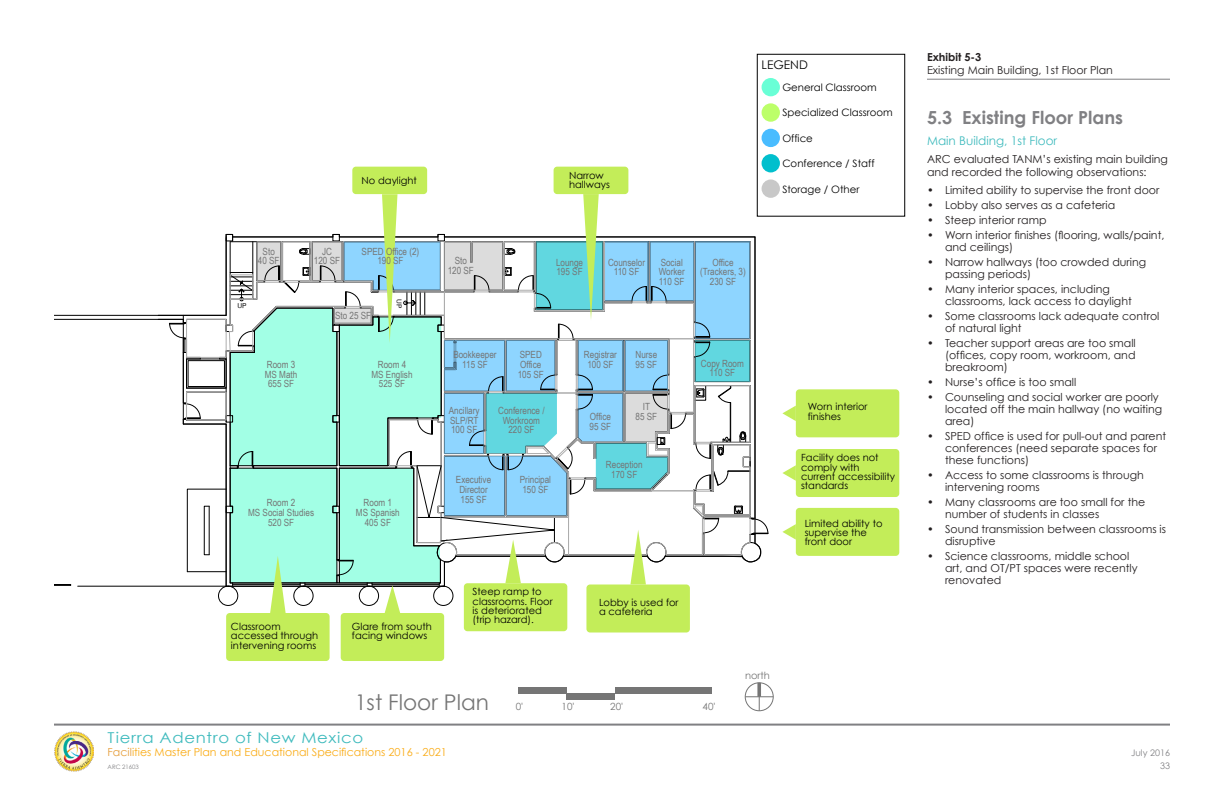
<style>
.page{position:relative;width:1224px;height:792px;background:#fff}
.page>*{position:absolute;margin:0;border:0;box-sizing:border-box;transform-origin:0 0}
.t1{font:21.6px "Century Gothic";color:#757575}
.Heading_2{font:700 18px "Century Gothic";color:#808083}
.t2{font:15px "Century Gothic";letter-spacing:.04em;color:#40bbbe;scale:1.1 1}
.Heading_3{font:12px "Century Gothic";color:#40bbbe}
.t3{font:11.9px "Century Gothic";color:#000}
.Exhibit{font:11px/12px "Century Gothic";color:#231f20}
.t4{font:11px "Century Gothic";color:#faac17}
.t5{font:10.2px "Century Gothic";color:#000}
.t6{font:9.9px/9.7px "Arial Narrow";color:#757575;text-align:center}
.t7{font:9.9px/9.4px "Century Gothic";color:#000}
.t8{font:9.9px "Century Gothic";color:#757575}
.t9{font:9px "Century Gothic";color:#808083}
.t10{font:6px "Century Gothic";color:#808083}
.s1{font-weight:700}
.s2{font-size:10.8px;color:#000}
.s3{color:#e59d3a}
</style>
<div class="page">
<hr style="left:54px;top:724px;width:1116px;height:2px;background:#808083">
<img style="left:54px;top:731px;width:39px;height:41px">
<div style="left:352px;top:167px;width:75px;height:27px;background:#c3ed59;border-radius:4px"></div>
<div style="left:554px;top:167px;width:74px;height:27px;background:#c3ed59;border-radius:4px"></div>
<svg style="left:782px;top:406px;width:14px;height:15px"></svg>
<div style="left:796px;top:389px;width:103px;height:48px;background:#c3ed59;border-radius:4px"></div>
<svg style="left:782px;top:524px;width:14px;height:16px"></svg>
<div style="left:796px;top:508px;width:103px;height:48px;background:#c3ed59;border-radius:4px"></div>
<svg style="left:782px;top:465px;width:14px;height:16px"></svg>
<div style="left:796px;top:449px;width:103px;height:48px;background:#c3ed59;border-radius:4px"></div>
<div style="left:586px;top:585px;width:104px;height:48px;background:#c3ed59;border-radius:4px"></div>
<div style="left:464px;top:583px;width:103px;height:48px;background:#c3ed59;border-radius:4px"></div>
<div style="left:341px;top:613px;width:103px;height:48px;background:#c3ed59;border-radius:4px"></div>
<div style="left:226px;top:613px;width:104px;height:48px;background:#c3ed59;border-radius:4px"></div>
<div style="left:615px;top:687px;width:97px;height:6px;background:#757575"></div>
<div style="left:518px;top:687px;width:49px;height:6px;background:#757575"></div>
<div style="left:567px;top:693px;width:48px;height:7px;background:#757575"></div>
<svg style="left:745px;top:683px;width:28px;height:28px"></svg>
<svg style="left:757px;top:683px;width:4px;height:14px"></svg>
<div style="left:757px;top:54px;width:148px;height:162px;border:1px solid #000"></div>
<div style="left:762px;top:129px;width:18px;height:18px;background:#49bcff;border-radius:50%"></div>
<div style="left:762px;top:78px;width:18px;height:18px;background:#69ffd6;border-radius:50%"></div>
<div style="left:762px;top:103px;width:18px;height:19px;background:#bcff69;border-radius:50%"></div>
<div style="left:762px;top:154px;width:18px;height:18px;background:#01bfcd;border-radius:50%"></div>
<div style="left:762px;top:179px;width:18px;height:19px;background:#c8c8c8;border-radius:50%"></div>
<hr style="left:927px;top:79px;width:243px;height:1px;background:#808083">
<svg style="left:54px;top:194px;width:714px;height:419px"></svg>
<p class="t6" style="left:258px;top:246px;width:23px">Sto<br>40 SF</p>
<p class="t7" style="left:362px;top:175px;width:57px">No daylight</p>
<p class="t7" style="left:569px;top:171px;width:42px">Narrow hallways</p>
<p class="t6" style="left:314px;top:246px;width:28px">JC<br>120 SF</p>
<p class="t6" style="left:362px;top:246px;width:59px">SPED Office (2)<br>190 SF</p>
<p class="t6" style="left:448px;top:255px;width:28px">Sto<br>120 SF</p>
<p class="t6" style="left:556px;top:257px;width:29px;text-align:left">Lounge<br>195 SF</p>
<p class="t6" style="left:608px;top:257px;width:38px">Counselor<br>110 SF</p>
<p class="t6" style="left:659px;top:257px;width:28px;text-align:left">Social<br>Worker<br>110 SF</p>
<p class="t6" style="left:700px;top:257px;width:47px">Office (Trackers, 3)<br>230 SF</p>
<p class="t6" style="left:335px;top:310px;width:38px">Sto 25 SF</p>
<p class="t6" style="left:265px;top:359px;width:34px">Room 3<br>MS Math<br>655 SF</p>
<p class="t6" style="left:372px;top:359px;width:43px">Room 4<br>MS English<br>525 SF</p>
<p class="t6" style="left:248px;top:497px;width:67px">Room 2<br>MS Social Studies<br>520 SF</p>
<p class="t6" style="left:356px;top:497px;width:45px">Room 1<br>MS Spanish<br>405 SF</p>
<p class="t6" style="left:453px;top:349px;width:45px">Bookkeeper<br>115 SF</p>
<p class="t6" style="left:518px;top:349px;width:28px;text-align:left">SPED<br>Office<br>105 SF</p>
<p class="t6" style="left:498px;top:405px;width:48px">Conference /<br>Workroom<br>220 SF</p>
<p class="t6" style="left:449px;top:405px;width:32px;text-align:justify">Ancillary SLP/RT 100 SF</p>
<p class="t6" style="left:456px;top:475px;width:37px">Executive<br>Director<br>155 SF</p>
<p class="t6" style="left:520px;top:475px;width:33px;text-align:left">Principal<br>150 SF</p>
<p class="t7" style="left:231px;top:622px;width:89px">Classroom accessed through intervening rooms</p>
<p class="t7" style="left:352px;top:622px;width:81px">Glare from south facing windows</p>
<p class="t7" style="left:473px;top:587px;width:82px">Steep ramp to classrooms. Floor is deteriorated (trip hazard).</p>
<p class="t6" style="left:584px;top:349px;width:34px">Registrar<br>100 SF</p>
<p class="t6" style="left:590px;top:412px;width:23px;text-align:left">Office<br>95 SF</p>
<p class="t6" style="left:636px;top:349px;width:23px;text-align:left">Nurse<br>95 SF</p>
<p class="t6" style="left:636px;top:402px;width:23px">IT<br>85 SF</p>
<p class="t6" style="left:606px;top:459px;width:38px">Reception<br>170 SF</p>
<p class="t6" style="left:701px;top:358px;width:44px">Copy Room<br>110 SF</p>
<p class="t7" style="left:599px;top:597px;width:81px">Lobby is used for a cafeteria</p>
<p class="t3" style="left:762px;top:57px;width:48px">LEGEND</p>
<p class="Exhibit" style="left:927px;top:51px;width:188px;line-height:13.2px"><span class="s1">Exhibit 5-3<br></span>Existing Main Building, 1st Floor Plan</p>
<p class="t5" style="left:782px;top:81px;width:96px">General Classroom</p>
<p class="t5" style="left:782px;top:106px;width:112px">Specialized Classroom</p>
<p class="t5" style="left:782px;top:132px;width:32px">Office</p>
<p class="t5" style="left:782px;top:157px;width:94px">Conference / Staff</p>
<p class="t5" style="left:782px;top:183px;width:79px">Storage / Other</p>
<p class="Heading_2" style="left:927px;top:106px;width:198px">5.3 Existing Floor Plans</p>
<p class="Heading_3" style="left:927px;top:134px;width:132px">Main Building, 1st Floor</p>
<p class="Exhibit" style="left:927px;top:166px;width:221px">and recorded the following observations:</p>
<p class="Exhibit" style="left:927px;top:183px;width:234px">• Limited ability to supervise the front door</p>
<p class="Exhibit" style="left:927px;top:198px;width:190px">• Lobby also serves as a cafeteria</p>
<p class="Exhibit" style="left:927px;top:214px;width:121px">• Steep interior ramp</p>
<p class="Exhibit" style="left:945px;top:229px;width:221px;text-indent:-18px">• Worn interior finishes (flooring, walls/paint, and ceilings)</p>
<p class="Exhibit" style="left:945px;top:256px;width:203px;text-indent:-18px">• Narrow hallways (too crowded during passing periods)</p>
<p class="Exhibit" style="left:945px;top:283px;width:188px;text-indent:-18px">• Many interior spaces, including classrooms, lack access to daylight</p>
<p class="Exhibit" style="left:945px;top:310px;width:216px;text-indent:-18px">• Some classrooms lack adequate control of natural light</p>
<p class="Exhibit" style="left:945px;top:337px;width:192px;text-align:justify;text-indent:-18px">• Teacher support areas are too small (offices, copy room, workroom, and breakroom)</p>
<p class="Exhibit" style="left:927px;top:376px;width:151px">• Nurse’s office is too small</p>
<p class="Exhibit" style="left:945px;top:391px;width:219px;text-indent:-18px">• Counseling and social worker are poorly located off the main hallway (no waiting area)</p>
<p class="Exhibit" style="left:945px;top:430px;width:223px;text-indent:-18px">• SPED office is used for pull-out and parent conferences (need separate spaces for these functions)</p>
<p class="Exhibit" style="left:945px;top:469px;width:200px;text-indent:-18px">• Access to some classrooms is through intervening rooms</p>
<p class="Exhibit" style="left:945px;top:496px;width:202px;text-indent:-18px">• Many classrooms are too small for the number of students in classes</p>
<p class="Exhibit" style="left:945px;top:523px;width:223px;text-indent:-18px">• Sound transmission between classrooms is disruptive</p>
<p class="Exhibit" style="left:945px;top:550px;width:194px;text-indent:-18px">• Science classrooms, middle school art, and OT/PT spaces were recently renovated</p>
<p class="Exhibit" style="left:824px;top:153px;width:345px"><span class="s2">General Classroom</span> ARC evaluated TANM’s existing main building</p>
<p class="t7" style="left:808px;top:402px;width:61px">Worn interior finishes</p>
<p class="t7" style="left:801px;top:453px;width:95px">Facility does not comply with current accessibility standards</p>
<p class="t7" style="left:805px;top:518px;width:79px">Limited ability to supervise the front door</p>
<p class="t1" style="left:355px;top:689px;width:136px">1st Floor Plan</p>
<p class="t8" style="left:516px;top:700px;width:9px">0'</p>
<p class="t8" style="left:562px;top:700px;width:14px">10'</p>
<p class="t8" style="left:610px;top:700px;width:14px">20'</p>
<p class="t8" style="left:703px;top:700px;width:14px">40'</p>
<p class="t8" style="left:745px;top:670px;width:26px">north</p>
<h3 class="t2" style="left:108px;top:728px;width:234px">Tierra Adentro of New Mexico</h3>
<p class="t4" style="left:108px;top:745px;width:341px"><span class="s3">Facil</span>ities Master Plan and Educational Specifications 2016 - 2021</p>
<p class="t9" style="left:1131px;top:747px;width:40px">July 2016</p>
<p class="t10" style="left:108px;top:763px;width:33px">ARC 21603</p>
<p class="t9" style="left:1160px;top:760px;width:11px">33</p>
</div>
